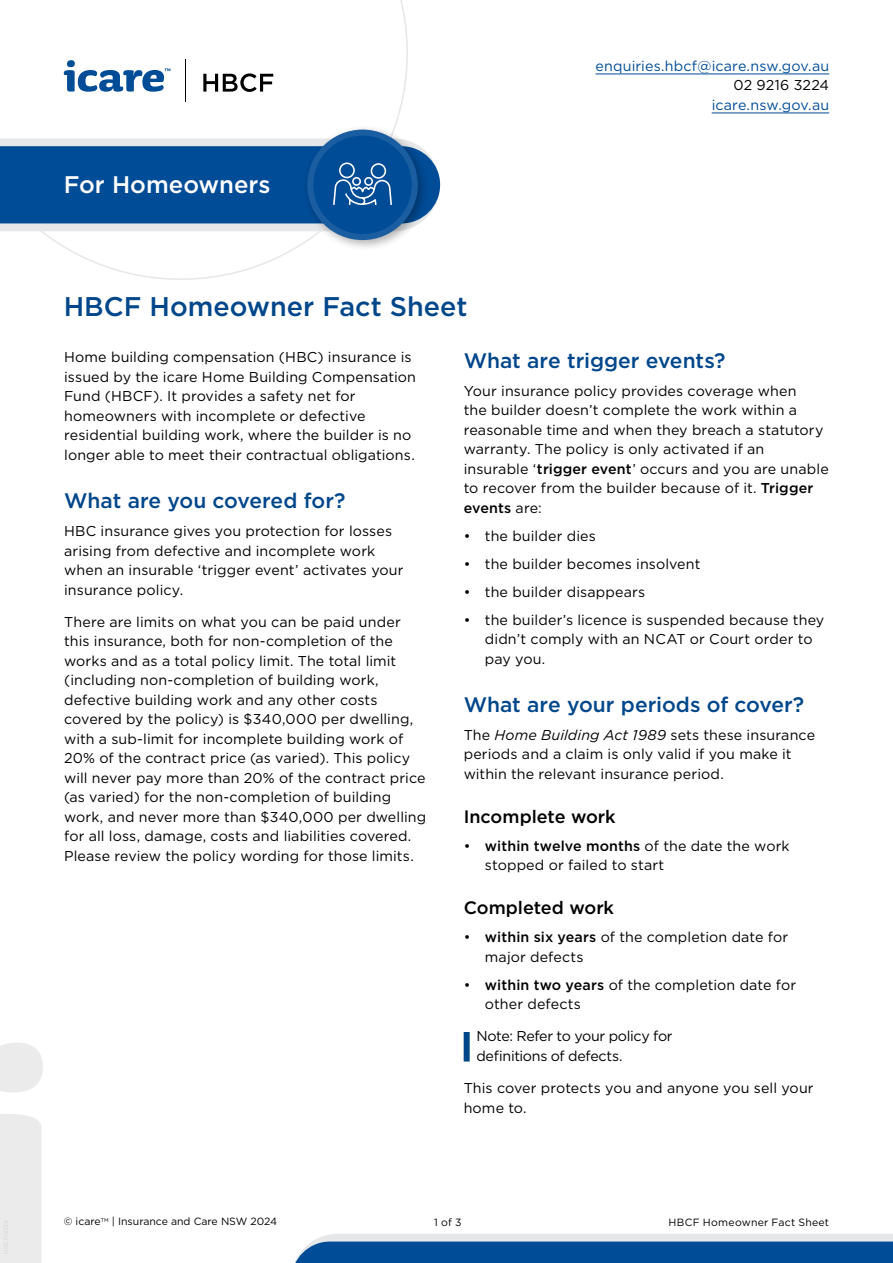
<style>
.page{position:relative;width:893px;height:1263px;background:#fff}
.page>*{position:absolute;margin:0;border:0;box-sizing:border-box;transform-origin:0 0}
.Document_Title{font:500 27px "Gotham";color:#00468b}
.Body_Copy{font:500 24px "Gotham";color:#fff}
.t1{font:500 21px "Gotham";color:#00468b}
.t2{font:500 18px "Gotham";color:#000}
.Body_Copy-2{font:14.25px/19.5px "Gotham";letter-spacing:.01em;color:#000}
.Body_Copy-3{font:14.25px/19.5px "Gotham";letter-spacing:.01em;color:#004c97;text-align:right}
.Note{font:14.25px/19.5px "Gotham";letter-spacing:-.02em;color:#000}
.t3{font:10.5px "Gotham";color:#000}
.t4{font:10.5px "Gotham";letter-spacing:.025em;color:#000}
.s1{color:#000}
.s2{font-weight:500}
.s3{font-style:italic}
</style>
<div class="page">
<svg style="left:0;top:1043px;width:43px;height:220px"></svg>
<svg style="left:295px;top:1234px;width:598px;height:29px;background:#3f76ad"></svg>
<svg style="left:40px;top:0;width:368px;height:280px"></svg>
<div style="left:302px;top:125px;width:127px;height:126px;background:#000;opacity:.3"></div>
<div style="left:307px;top:130px;width:111px;height:110px;border:6px solid #1a5ea1;border-radius:50%"></div>
<svg style="left:0;top:138px;width:440px;height:93px;background:#2766a5"></svg>
<hr style="left:596px;top:74px;width:233px;height:1px;background:#004c97">
<hr style="left:712px;top:113px;width:117px;height:1px;background:#004c97">
<div style="left:464px;top:1032px;width:6px;height:29px;background:#00468b"></div>
<hr style="left:185px;top:60px;width:1px;height:42px;background:#000">
<svg style="left:64px;top:60px;width:106px;height:32px"></svg>
<svg style="left:203px;top:73px;width:70px;height:19px"></svg>
<p class="Body_Copy" style="left:64px;top:169px;width:208px">For Homeowners</p>
<p class="Body_Copy-3" style="left:596px;top:56px;width:235px">enquiries.hbcf@icare.nsw.gov.au<br><span class="s1">02 9216 3224<br></span>icare.nsw.gov.au</p>
<h1 class="Document_Title" style="left:64px;top:288px;width:405px">HBCF Homeowner Fact Sheet</h1>
<p class="Body_Copy-2" style="left:64px;top:347px;width:353px">Home building compensation (HBC) insurance is issued by the icare Home Building Compensation Fund (HBCF). It provides a safety net for homeowners with incomplete or defective residential building work, where the builder is no longer able to meet their contractual obligations.</p>
<h2 class="t1" style="left:64px;top:487px;width:283px">What are you covered for?</h2>
<p class="Body_Copy-2" style="left:64px;top:521px;width:341px">HBC insurance gives you protection for losses arising from defective and incomplete work when an insurable ‘trigger event’ activates your insurance policy.</p>
<p class="Body_Copy-2" style="left:64px;top:612px;width:364px">There are limits on what you can be paid under this insurance, both for non-completion of the works and as a total policy limit. The total limit (including non-completion of building work, defective building work and any other costs covered by the policy) is $340,000 per dwelling, with a sub-limit for incomplete building work of 20% of the contract price (as varied). This policy will never pay more than 20% of the contract price (as varied) for the non-completion of building work, and never more than $340,000 per dwelling for all loss, damage, costs and liabilities covered.<br>Please review the policy wording for those limits.</p>
<h2 class="t1" style="left:464px;top:346px;width:263px">What are trigger events?</h2>
<p class="Body_Copy-2" style="left:464px;top:380px;width:367px">Your insurance policy provides coverage when<br>the builder doesn’t complete the work within a reasonable time and when they breach a statutory warranty. The policy is only activated if an insurable ‘<span class="s2">trigger event</span>’ occurs and you are unable to recover from the builder because of it. <span class="s2">Trigger events</span> are:</p>
<p class="Body_Copy-2" style="left:464px;top:526px;width:134px">• the builder dies</p>
<p class="Body_Copy-2" style="left:464px;top:554px;width:238px">• the builder becomes insolvent</p>
<p class="Body_Copy-2" style="left:464px;top:582px;width:183px">• the builder disappears</p>
<p class="Body_Copy-2" style="left:485px;top:610px;width:341px;text-indent:-21px">• the builder’s licence is suspended because they didn’t comply with an NCAT or Court order to pay you.</p>
<h2 class="t1" style="left:464px;top:691px;width:342px">What are your periods of cover?</h2>
<p class="Body_Copy-2" style="left:464px;top:725px;width:353px">The <span class="s3">Home Building Act 1989</span> sets these insurance periods and a claim is only valid if you make it within the relevant insurance period.</p>
<h3 class="t2" style="left:464px;top:804px;width:154px">Incomplete work</h3>
<p class="Body_Copy-2" style="left:485px;top:836px;width:306px;text-indent:-21px">• <span class="s2">within twelve months</span> of the date the work stopped or failed to start</p>
<h3 class="t2" style="left:464px;top:896px;width:152px">Completed work</h3>
<p class="Body_Copy-2" style="left:485px;top:927px;width:305px;text-indent:-21px">• <span class="s2">within six years</span> of the completion date for major defects</p>
<p class="Body_Copy-2" style="left:485px;top:974px;width:313px;text-indent:-21px">• <span class="s2">within two years</span> of the completion date for other defects</p>
<p class="Note" style="left:476px;top:1026px;width:198px">Note: Refer to your policy for definitions of defects.</p>
<p class="Body_Copy-2" style="left:464px;top:1078px;width:351px">This cover protects you and anyone you sell your home to.</p>
<p class="t3" style="left:64px;top:1214px;width:215px">© icare<sup>TM</sup> | Insurance and Care NSW 2024</p>
<p class="t3" style="left:434px;top:1215px;width:29px">1 of 3</p>
<p class="t4" style="left:669px;top:1215px;width:162px">HBCF Homeowner Fact Sheet</p>
</div>
